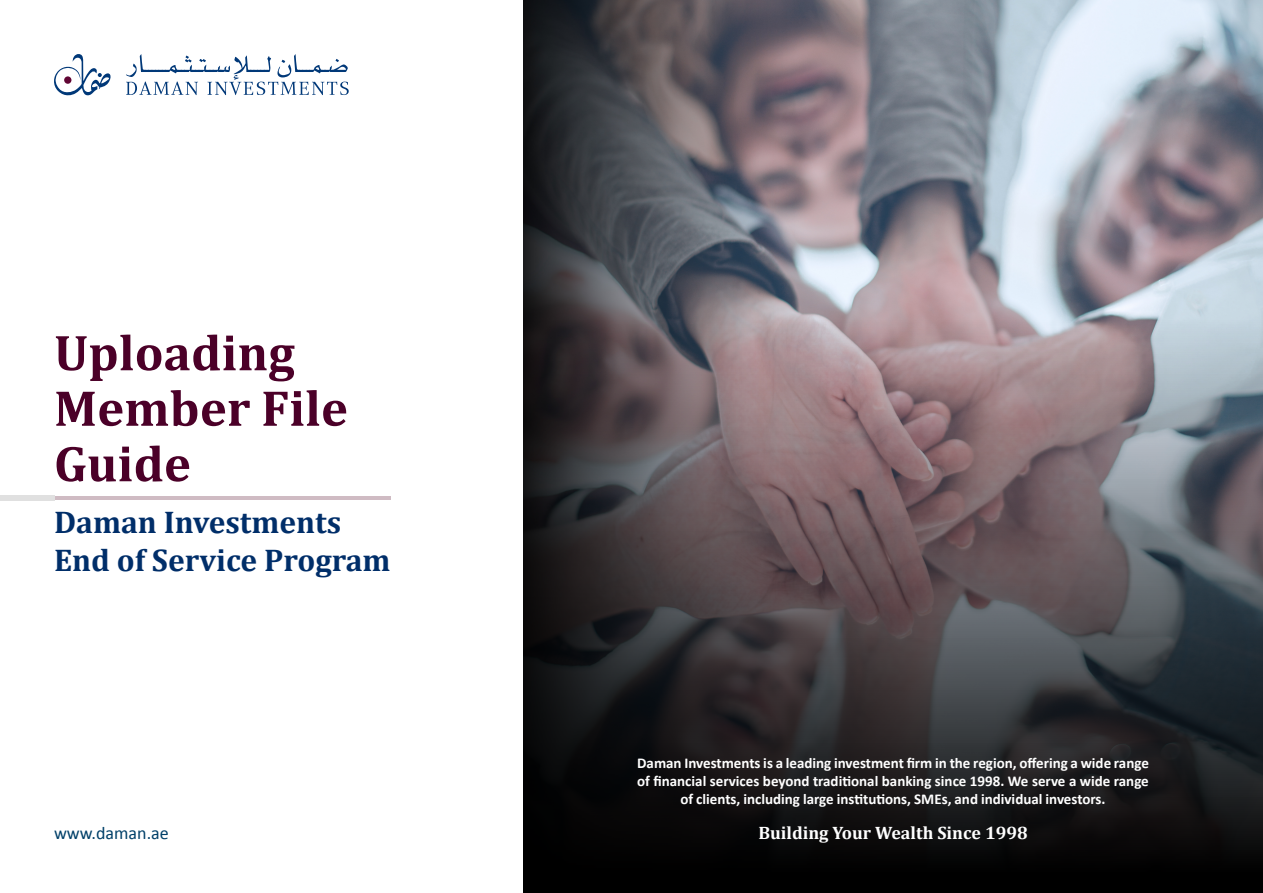
<style>
.page{position:relative;width:1263px;height:893px;background:#fff}
.page>*{position:absolute;margin:0;border:0;box-sizing:border-box;transform-origin:0 0}
.t1{font:700 51px/55.5px "Cambria";color:#4b0028}
.t2{font:700 31.5px/37.8px "Cambria";color:#002e69}
.t3{font:700 18px "Cambria";color:#fff}
.t4{font:18px "Calibri";color:#004069}
.t5{font:700 15px/18px "Calibri";color:#fff;text-align:center}
</style>
<div class="page">
<img style="left:523px;top:0;width:740px;height:297px">
<svg style="left:523px;top:297px;width:740px;height:596px;background:#4b4549"></svg>
<svg style="left:54px;top:54px;width:57px;height:42px"></svg>
<svg style="left:126px;top:54px;width:223px;height:41px"></svg>
<hr style="left:36px;top:496px;width:355px;height:4px;background:#cfbbc3">
<div style="left:0;top:496px;width:54px;height:5px;background:#e0e0e0"></div>
<h1 class="t1" style="left:54px;top:323px;width:295px">Uploading<br>Member File<br>Guide</h1>
<h2 class="t2" style="left:54px;top:502px;width:338px">Daman Investments<br>End of Service Program</h2>
<p class="t4" style="left:54px;top:822px;width:116px">www.daman.ae</p>
<p class="t5" style="left:637px;top:754px;width:513px">Daman Investments is a leading investment firm in the region, offering a wide range of financial services beyond traditional banking since 1998. We serve a wide range of clients, including large institutions, SMEs, and individual investors.</p>
<p class="t3" style="left:758px;top:820px;width:271px">Building Your Wealth Since 1998</p>
</div>
